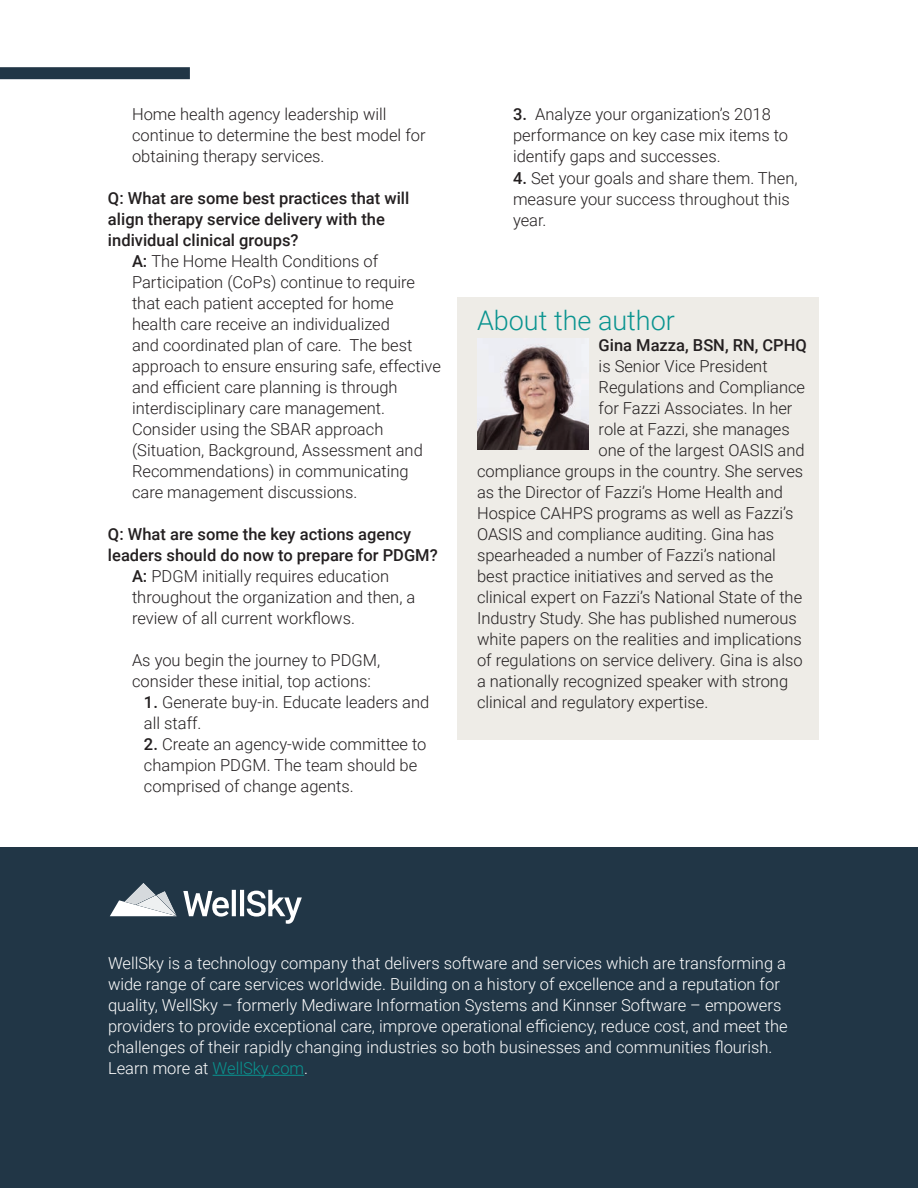
<style>
.page{position:relative;width:918px;height:1188px;background:#fff}
.page>*{position:absolute;margin:0;border:0;box-sizing:border-box;transform-origin:0 0}
.t1{font:300 27px "Roboto";color:#0a9490}
.t2{font:300 16.5px/21px "Roboto";color:#231f20}
.t3{font:300 16.5px/21px "Roboto";color:#fff}
.t4{font:500 16.5px "Roboto";color:#231f20}
.s1{font-weight:500}
.s2{color:#0a9490}
</style>
<div class="page">
<div style="left:0;top:67px;width:190px;height:12px;background:#213646"></div>
<div style="left:458px;top:297px;width:361px;height:443px;background:#eeece7"></div>
<img style="left:477px;top:339px;width:111px;height:111px">
<div style="left:0;top:848px;width:918px;height:340px;background:#213646"></div>
<hr style="left:213px;top:1075px;width:91px;height:1px;background:#0a9490">
<svg style="left:110px;top:883px;width:192px;height:41px"></svg>
<p class="t2" style="left:132px;top:103px;width:295px">Home health agency leadership will continue to determine the best model for obtaining therapy services.</p>
<p class="t4" style="left:108px;top:187px;width:303px">Q: What are some best practices that will</p>
<p class="t4" style="left:108px;top:208px;width:278px">align therapy service delivery with the</p>
<p class="t4" style="left:108px;top:229px;width:192px">individual clinical groups?</p>
<p class="t2" style="left:132px;top:250px;width:248px"><span class="s1">A:</span> The Home Health Conditions of</p>
<p class="t2" style="left:132px;top:271px;width:285px">Participation (CoPs) continue to require</p>
<p class="t2" style="left:132px;top:292px;width:263px">that each patient accepted for home</p>
<p class="t2" style="left:132px;top:313px;width:260px">health care receive an individualized</p>
<p class="t2" style="left:132px;top:334px;width:282px">and coordinated plan of care. The best</p>
<p class="t2" style="left:132px;top:355px;width:311px">approach to ensure ensuring safe, effective</p>
<p class="t2" style="left:132px;top:376px;width:267px">and efficient care planning is through</p>
<p class="t2" style="left:132px;top:397px;width:255px">interdisciplinary care management.</p>
<p class="t2" style="left:132px;top:418px;width:253px">Consider using the SBAR approach</p>
<p class="t2" style="left:132px;top:439px;width:292px">(Situation, Background, Assessment and</p>
<p class="t2" style="left:132px;top:460px;width:278px">Recommendations) in communicating</p>
<p class="t2" style="left:132px;top:481px;width:227px">care management discussions.</p>
<p class="t4" style="left:108px;top:523px;width:305px">Q: What are some the key actions agency</p>
<p class="t4" style="left:108px;top:544px;width:331px">leaders should do now to prepare for PDGM?</p>
<p class="t2" style="left:132px;top:565px;width:259px"><span class="s1">A:</span> PDGM initially requires education</p>
<p class="t2" style="left:132px;top:586px;width:285px">throughout the organization and then, a</p>
<p class="t2" style="left:132px;top:607px;width:225px">review of all current workflows.</p>
<p class="t2" style="left:132px;top:649px;width:250px">As you begin the journey to PDGM, consider these initial, top actions:</p>
<p class="t2" style="left:144px;top:691px;width:287px"><span class="s1">1.</span> Generate buy-in. Educate leaders and all staff.</p>
<p class="t2" style="left:144px;top:734px;width:284px"><span class="s1">2.</span> Create an agency-wide committee to champion PDGM. The team should be comprised of change agents.</p>
<p class="t2" style="left:513px;top:104px;width:277px"><span class="s1">3.</span> Analyze your organization’s 2018 performance on key case mix items to identify gaps and successes.</p>
<p class="t2" style="left:513px;top:167px;width:286px"><span class="s1">4.</span> Set your goals and share them. Then, measure your success throughout this year.</p>
<h1 class="t1" style="left:477px;top:302px;width:199px">About the author</h1>
<p class="t4" style="left:599px;top:334px;width:210px">Gina Mazza, BSN, RN, CPHQ</p>
<p class="t2" style="left:599px;top:355px;width:171px">is Senior Vice President</p>
<p class="t2" style="left:599px;top:376px;width:208px">Regulations and Compliance</p>
<p class="t2" style="left:599px;top:397px;width:195px">for Fazzi Associates. In her</p>
<p class="t2" style="left:599px;top:418px;width:193px">role at Fazzi, she manages</p>
<p class="t2" style="left:599px;top:439px;width:208px">one of the largest OASIS and</p>
<p class="t2" style="left:477px;top:460px;width:328px">compliance groups in the country. She serves</p>
<p class="t2" style="left:477px;top:481px;width:307px">as the Director of Fazzi’s Home Health and</p>
<p class="t2" style="left:477px;top:502px;width:318px">Hospice CAHPS programs as well as Fazzi’s</p>
<p class="t2" style="left:477px;top:523px;width:299px">OASIS and compliance auditing. Gina has</p>
<p class="t2" style="left:477px;top:544px;width:300px">spearheaded a number of Fazzi’s national</p>
<p class="t2" style="left:477px;top:565px;width:298px">best practice initiatives and served as the</p>
<p class="t2" style="left:477px;top:586px;width:327px">clinical expert on Fazzi’s National State of the</p>
<p class="t2" style="left:477px;top:607px;width:321px">Industry Study. She has published numerous</p>
<p class="t2" style="left:477px;top:628px;width:326px">white papers on the realities and implications</p>
<p class="t2" style="left:477px;top:649px;width:327px">of regulations on service delivery. Gina is also</p>
<p class="t2" style="left:477px;top:670px;width:313px">a nationally recognized speaker with strong</p>
<p class="t2" style="left:477px;top:691px;width:233px">clinical and regulatory expertise.</p>
<p class="t3" style="left:108px;top:952px;width:681px">WellSky is a technology company that delivers software and services which are transforming a wide range of care services worldwide. Building on a history of excellence and a reputation for quality, WellSky – formerly Mediware Information Systems and Kinnser Software – empowers providers to provide exceptional care, improve operational efficiency, reduce cost, and meet the challenges of their rapidly changing industries so both businesses and communities flourish.<br>Learn more at <span class="s2">WellSky.com</span>.</p>
</div>
